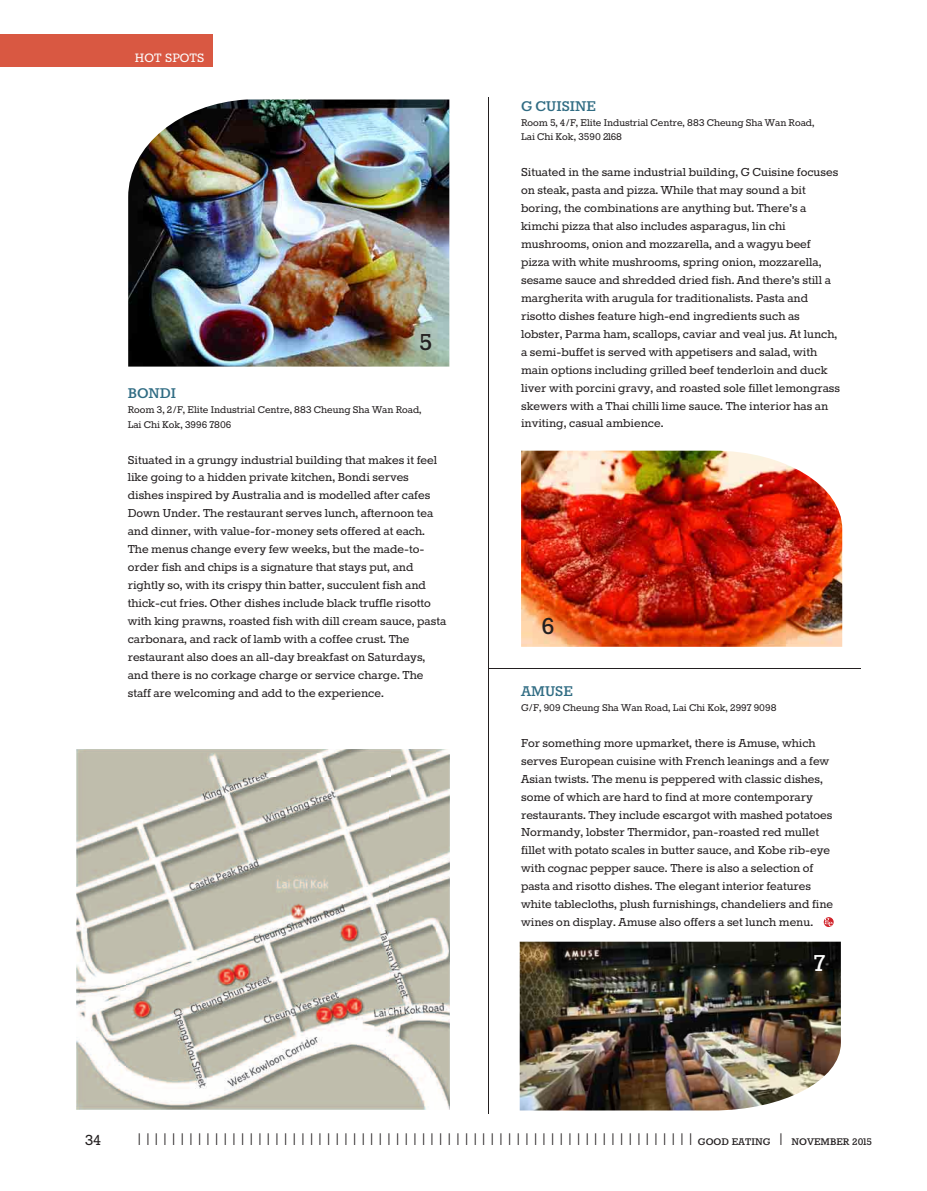
<style>
.page{position:relative;width:927px;height:1191px;background:#fff}
.page>*{position:absolute;margin:0;border:0;box-sizing:border-box;transform-origin:0 0}
.t1{font:700 26.85px "Rokkitt";color:#231f20}
.t2{font:700 26.85px "Rokkitt";color:#fcfcfc}
.t3{font:18px "Rokkitt";color:#231f20}
.t4{font:300 16.5px "DIN";letter-spacing:.25em;color:#231f20}
.t5{font:700 16.5px "Rokkitt";color:#306c83}
.t6{font:15px "Rokkitt";color:#fcfcfc}
.t7{font:14.25px/18px "Rokkitt";color:#231f20}
.t8{font:12px/15px "Rokkitt";color:#231f20}
.s1{font-family:"Rokkitt";font-weight:700;font-size:11.25px}
</style>
<div class="page">
<img style="left:520px;top:941px;width:321px;height:169px">
<img style="left:128px;top:99px;width:321px;height:267px">
<div style="left:0;top:34px;width:213px;height:33px;background:#d95842"></div>
<svg style="left:824px;top:917px;width:10px;height:10px"></svg>
<svg style="left:825px;top:917px;width:8px;height:9px"></svg>
<img style="left:521px;top:451px;width:321px;height:196px">
<hr style="left:488px;top:98px;width:1px;height:1015px;background:#231f20">
<hr style="left:489px;top:668px;width:372px;height:1px;background:#231f20">
<img style="left:77px;top:749px;width:312px;height:360px">
<img style="left:389px;top:749px;width:60px;height:360px">
<p class="t6" style="left:135px;top:50px;width:71px">HOT SPOTS</p>
<h1 class="t1" style="left:419px;top:328px;width:15px">5</h1>
<p class="t5" style="left:128px;top:384px;width:50px">BONDI</p>
<p class="t8" style="left:128px;top:402px;width:295px">Room 3, 2/F, Elite Industrial Centre, 883 Cheung Sha Wan Road,<br>Lai Chi Kok, 3996 7806</p>
<p class="t7" style="left:128px;top:451px;width:320px">Situated in a grungy industrial building that makes it feel like going to a hidden private kitchen, Bondi serves dishes inspired by Australia and is modelled after cafes Down Under. The restaurant serves lunch, afternoon tea and dinner, with value-for-money sets offered at each.<br>The menus change every few weeks, but the made-to&shy;order fish and chips is a signature that stays put, and rightly so, with its crispy thin batter, succulent fish and thick-cut fries. Other dishes include black truffle risotto with king prawns, roasted fish with dill cream sauce, pasta carbonara, and rack of lamb with a coffee crust. The restaurant also does an all-day breakfast on Saturdays, and there is no corkage charge or service charge. The staff are welcoming and add to the experience.</p>
<p class="t5" style="left:521px;top:97px;width:76px">G CUISINE</p>
<p class="t8" style="left:521px;top:115px;width:295px">Room 5, 4/F, Elite Industrial Centre, 883 Cheung Sha Wan Road,<br>Lai Chi Kok, 3590 2168</p>
<p class="t7" style="left:521px;top:164px;width:321px">Situated in the same industrial building, G Cuisine focuses on steak, pasta and pizza. While that may sound a bit boring, the combinations are anything but. There’s a kimchi pizza that also includes asparagus, lin chi mushrooms, onion and mozzarella, and a wagyu beef pizza with white mushrooms, spring onion, mozzarella, sesame sauce and shredded dried fish. And there’s still a margherita with arugula for traditionalists. Pasta and risotto dishes feature high-end ingredients such as lobster, Parma ham, scallops, caviar and veal jus. At lunch, a semi-buffet is served with appetisers and salad, with main options including grilled beef tenderloin and duck liver with porcini gravy, and roasted sole fillet lemongrass skewers with a Thai chilli lime sauce. The interior has an inviting, casual ambience.</p>
<h1 class="t1" style="left:542px;top:612px;width:15px">6</h1>
<p class="t5" style="left:521px;top:682px;width:53px">AMUSE</p>
<p class="t8" style="left:521px;top:700px;width:257px">G/F, 909 Cheung Sha Wan Road, Lai Chi Kok, 2997 9098</p>
<p class="t7" style="left:521px;top:734px;width:314px">For something more upmarket, there is Amuse, which serves European cuisine with French leanings and a few Asian twists. The menu is peppered with classic dishes, some of which are hard to find at more contemporary restaurants. They include escargot with mashed potatoes Normandy, lobster Thermidor, pan-roasted red mullet fillet with potato scales in butter sauce, and Kobe rib-eye with cognac pepper sauce. There is also a selection of pasta and risotto dishes. The elegant interior features white tablecloths, plush furnishings, chandeliers and fine wines on display. Amuse also offers a set lunch menu.</p>
<h1 class="t2" style="left:813px;top:949px;width:13px">7</h1>
<p class="t3" style="left:85px;top:1130px;width:17px">34</p>
<p class="t4" style="left:137px;top:1128px;width:736px">IIIIIIIIIIIIIIIIIIIIIIIIIIIIIIIIIIIIIIIIIIIIIIIIIIIIIIIIIIIIIIIII <span class="s1">GOOD EATING</span> I <span class="s1">NOVEMBER2015</span></p>
</div>
